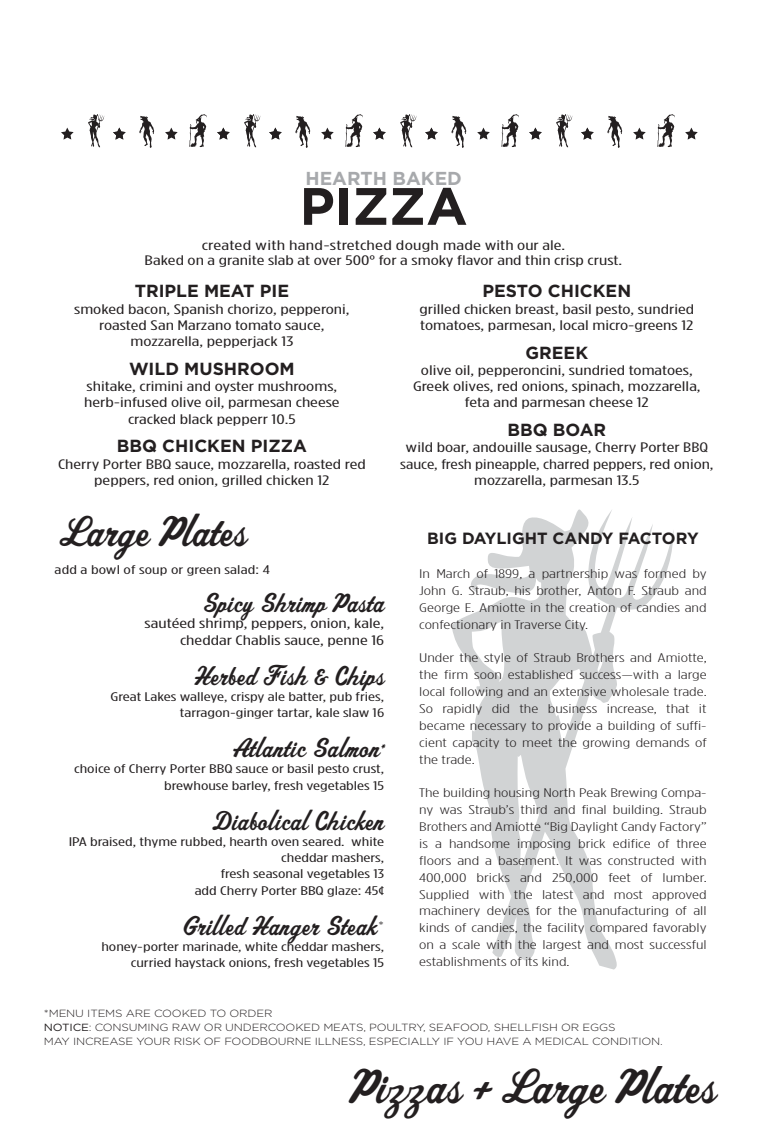
<style>
.page{position:relative;width:765px;height:1125px;background:#fff}
.page>*{position:absolute;margin:0;border:0;box-sizing:border-box;transform-origin:0 0}
.t1{font:700 52.5px "Gotham";color:#231f20}
.t2{font:50px "Spoleto";color:#231f20}
.t3{font:43.75px "Spoleto";color:#231f20}
.t4{font:27.5px "Spoleto";letter-spacing:.005em;color:#231f20}
.t5{font:700 18.75px "Gotham";color:#a7a9ac}
.t6{font:700 17.5px "Gotham";color:#231f20}
.t7{font:700 16.25px "Gotham";color:#231f20}
.t8{font:13.75px/16.2px "Gotham Condensed";color:#231f20;text-align:center;scale:1.61 1}
.t9{font:13.75px/15px "Gotham Condensed";color:#231f20;text-align:center;scale:1.64 1}
.t10{font:13.75px/16.2px "Gotham Condensed";color:#231f20;text-align:center;scale:1.6 1}
.t11{font:300 12.5px/16.9px "Gotham Condensed";color:#231f20;text-align:justify;scale:1.61 1}
.t12{font:12.5px/16.2px "Gotham Condensed";color:#231f20;text-align:right;scale:1.61 1}
.t13{font:11.25px "Spoleto";color:#231f20}
.t14{font:300 10.38px/13.8px "Gotham";letter-spacing:-.015em;color:#231f20;scale:1.12 1}
.s1{font-weight:400}
</style>
<div class="page">
<svg style="left:452px;top:509px;width:222px;height:461px"></svg>
<svg style="left:61px;top:128px;width:13px;height:12px"></svg>
<svg style="left:165px;top:128px;width:13px;height:12px"></svg>
<svg style="left:113px;top:128px;width:13px;height:12px"></svg>
<svg style="left:88px;top:114px;width:16px;height:33px"></svg>
<svg style="left:139px;top:116px;width:15px;height:32px"></svg>
<svg style="left:189px;top:114px;width:18px;height:33px"></svg>
<svg style="left:217px;top:128px;width:13px;height:12px"></svg>
<svg style="left:321px;top:128px;width:13px;height:12px"></svg>
<svg style="left:269px;top:128px;width:13px;height:12px"></svg>
<svg style="left:244px;top:114px;width:16px;height:33px"></svg>
<svg style="left:295px;top:116px;width:15px;height:32px"></svg>
<svg style="left:345px;top:114px;width:18px;height:33px"></svg>
<svg style="left:373px;top:128px;width:13px;height:12px"></svg>
<svg style="left:477px;top:128px;width:13px;height:12px"></svg>
<svg style="left:425px;top:128px;width:13px;height:12px"></svg>
<svg style="left:400px;top:114px;width:16px;height:33px"></svg>
<svg style="left:451px;top:116px;width:15px;height:32px"></svg>
<svg style="left:501px;top:114px;width:18px;height:33px"></svg>
<svg style="left:529px;top:128px;width:13px;height:12px"></svg>
<svg style="left:633px;top:128px;width:13px;height:12px"></svg>
<svg style="left:581px;top:128px;width:13px;height:12px"></svg>
<svg style="left:685px;top:128px;width:13px;height:12px"></svg>
<svg style="left:556px;top:114px;width:16px;height:33px"></svg>
<svg style="left:607px;top:116px;width:15px;height:32px"></svg>
<svg style="left:657px;top:114px;width:18px;height:33px"></svg>
<h3 class="t5" style="left:305px;top:167px;width:158px">HEARTH BAKED</h3>
<h1 class="t1" style="left:300px;top:176px;width:169px">PIZZA</h1>
<p class="t9" style="left:145px;top:238px;width:293px">created with hand-stretched dough made with our ale.<br>Baked on a granite slab at over 500° for a smoky flavor and thin crisp crust.</p>
<h3 class="t6" style="left:483px;top:281px;width:150px">PESTO CHICKEN</h3>
<p class="t8" style="left:420px;top:300px;width:172px;text-align:left">grilled chicken breast, basil pesto, sundried tomatoes, parmesan, local micro-greens 12</p>
<h3 class="t6" style="left:526px;top:342px;width:64px">GREEK</h3>
<p class="t8" style="left:413px;top:362px;width:180px">olive oil, pepperoncini, sundried tomatoes,<br>Greek olives, red onions, spinach, mozzarella, feta and parmesan cheese 12</p>
<h3 class="t6" style="left:508px;top:420px;width:100px">BBQ BOAR</h3>
<p class="t8" style="left:400px;top:439px;width:196px">wild boar, andouille sausage, Cherry Porter BBQ sauce, fresh pineapple, charred peppers, red onion, mozzarella, parmesan 13.5</p>
<h3 class="t6" style="left:135px;top:281px;width:156px">TRIPLE MEAT PIE</h3>
<p class="t8" style="left:74px;top:300px;width:173px">smoked bacon, Spanish chorizo, pepperoni, roasted San Marzano tomato sauce, mozzarella, pepperjack 13</p>
<h3 class="t6" style="left:129px;top:358px;width:167px">WILD MUSHROOM</h3>
<p class="t8" style="left:84px;top:378px;width:160px">shitake, crimini and oyster mushrooms, herb-infused olive oil, parmesan cheese cracked black pepperr 10.5</p>
<h3 class="t6" style="left:117px;top:436px;width:191px">BBQ CHICKEN PIZZA</h3>
<p class="t10" style="left:58px;top:455px;width:194px">Cherry Porter BBQ sauce, mozzarella, roasted red peppers, red onion, grilled chicken 12</p>
<h3 class="t3" style="left:55px;top:505px;width:194px">Large Plates</h3>
<p class="t12" style="left:55px;top:561px;width:135px">add a bowl of soup or green salad: 4</p>
<h3 class="t4" style="left:201px;top:586px;width:185px">Spicy Shrimp Pasta</h3>
<p class="t8" style="left:145px;top:615px;width:150px;text-align:right">sautéed shrimp, peppers, onion, kale, cheddar Chablis sauce, penne 16</p>
<h3 class="t4" style="left:193px;top:659px;width:193px">Herbed Fish &amp; Chips</h3>
<p class="t12" style="left:110px;top:688px;width:172px">Great Lakes walleye, crispy ale batter, pub fries, tarragon-ginger tartar, kale slaw 16</p>
<h3 class="t4" style="left:230px;top:731px;width:152px">Atlantic Salmon</h3>
<p class="t13" style="left:380px;top:742px;width:6px">*</p>
<p class="t12" style="left:74px;top:761px;width:194px">choice of Cherry Porter BBQ sauce or basil pesto crust, brewhouse barley, fresh vegetables 15</p>
<h3 class="t4" style="left:212px;top:804px;width:173px">Diabolical Chicken</h3>
<p class="t12" style="left:69px;top:833px;width:198px">IPA braised, thyme rubbed, hearth oven seared. white cheddar mashers,<br>fresh seasonal vegetables 13<br>add Cherry Porter BBQ glaze: 45¢</p>
<h3 class="t4" style="left:182px;top:909px;width:204px">Grilled Hanger Steak<sup>*</sup></h3>
<p class="t12" style="left:101px;top:938px;width:177px">honey-porter marinade, white cheddar mashers, curried haystack onions, fresh vegetables 15</p>
<h3 class="t7" style="left:427px;top:529px;width:273px">BIG DAYLIGHT CANDY FACTORY</h3>
<p class="t11" style="left:419px;top:565px;width:180px">In March of 1899, a partnership was formed by John G. Straub, his brother, Anton F. Straub and George E. Amiotte in the creation of candies and confectionary in Traverse City.</p>
<p class="t11" style="left:419px;top:649px;width:180px">Under the style of Straub Brothers and Amiotte, the firm soon established success—with a large local following and an extensive wholesale trade.<br>So rapidly did the business increase, that it became necessary to provide a building of suffi&shy;cient capacity to meet the growing demands of the trade.</p>
<p class="t11" style="left:419px;top:784px;width:180px">The building housing North Peak Brewing Compa&shy;ny was Straub’s third and final building. Straub Brothers and Amiotte “Big Daylight Candy Factory” is a handsome imposing brick edifice of three floors and a basement. It was constructed with 400,000 bricks and 250,000 feet of lumber.<br>Supplied with the latest and most approved machinery devices for the manufacturing of all kinds of candies, the facility compared favorably on a scale with the largest and most successful establishments of its kind.</p>
<p class="t14" style="left:44px;top:1006px;width:554px">*MENU ITEMS ARE COOKED TO ORDER<br><span class="s1">NOTICE</span>: CONSUMING RAW OR UNDERCOOKED MEATS, POULTRY, SEAFOOD, SHELLFISH OR EGGS<br>MAY INCREASE YOUR RISK OF FOODBOURNE ILLNESS, ESPECIALLY IF YOU HAVE A MEDICAL CONDITION.</p>
<h2 class="t2" style="left:347px;top:1056px;width:370px">Pizzas + Large Plates</h2>
</div>
